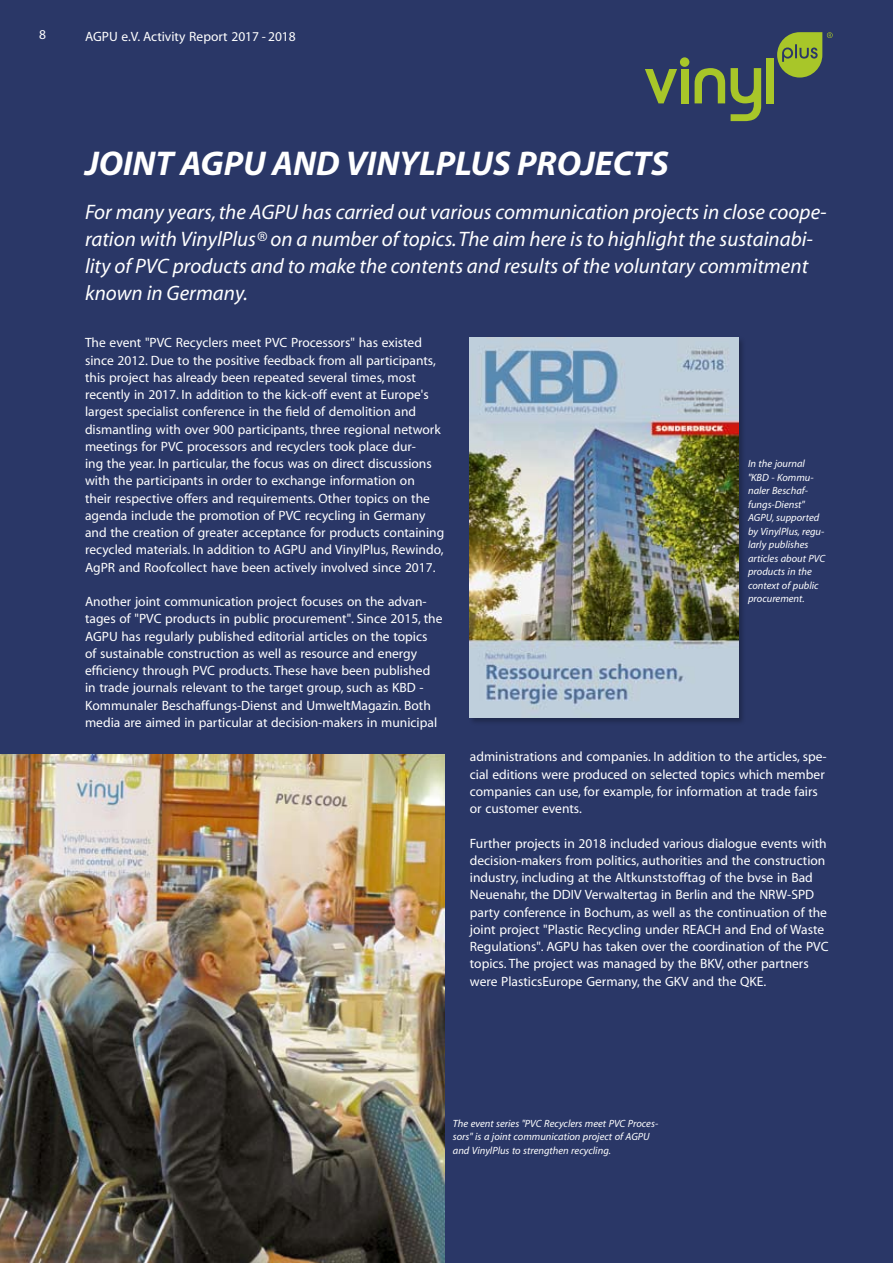
<style>
.page{position:relative;width:893px;height:1263px;background:#2a3767}
.page>*{position:absolute;margin:0;border:0;box-sizing:border-box;transform-origin:0 0}
.t1{font:italic 700 34.5px "Myriad";color:#fff}
.t2{font:italic 21px/27px "Myriad";color:#fff}
.t3{font:13.5px/17.2px "Myriad";color:#fff}
.t4{font:italic 10.5px/13.5px "Myriad";color:#fff}
</style>
<div class="page">
<div style="left:468px;top:336px;width:278px;height:389px;background:#000;opacity:.26"></div>
<img style="left:470px;top:338px;width:269px;height:380px">
<img style="left:0;top:754px;width:444px;height:509px">
<svg style="left:645px;top:69px;width:32px;height:34px"></svg>
<div style="left:681px;top:69px;width:7px;height:34px;background:#a8c629"></div>
<svg style="left:695px;top:68px;width:30px;height:35px"></svg>
<svg style="left:731px;top:68px;width:30px;height:53px"></svg>
<div style="left:766px;top:58px;width:8px;height:45px;background:#a8c629"></div>
<div style="left:680px;top:57px;width:9px;height:10px;background:#a8c629;border-radius:50%"></div>
<svg style="left:777px;top:32px;width:56px;height:46px"></svg>
<p class="t3" style="left:39px;top:27px;width:8px">8</p>
<p class="t3" style="left:85px;top:28px;width:212px">AGPU e.V. Activity Report 2017 - 2018</p>
<h1 class="t1" style="left:85px;top:146px;width:585px">JOINT AGPU AND VINYLPLUS PROJECTS</h1>
<p class="t2" style="left:85px;top:200px;width:743px">For many years, the AGPU has carried out various communication projects in close coope&shy;ration with VinylPlus® on a number of topics. The aim here is to highlight the sustainabi&shy;lity of PVC products and to make the contents and results of the voluntary commitment known in Germany.</p>
<p class="t3" style="left:85px;top:335px;width:361px">The event "PVC Recyclers meet PVC Processors" has existed since 2012. Due to the positive feedback from all participants, this project has already been repeated several times, most recently in 2017. In addition to the kick-off event at Europe's largest specialist conference in the field of demolition and dismantling with over 900 participants, three regional network meetings for PVC processors and recyclers took place dur-<br>ing the year. In particular, the focus was on direct discussions with the participants in order to exchange information on their respective offers and requirements. Other topics on the agenda include the promotion of PVC recycling in Germany and the creation of greater acceptance for products containing recycled materials. In addition to AGPU and VinylPlus, Rewindo, AgPR and Roofcollect have been actively involved since 2017.</p>
<p class="t3" style="left:85px;top:593px;width:359px">Another joint communication project focuses on the advan&shy;tages of "PVC products in public procurement". Since 2015, the AGPU has regularly published editorial articles on the topics<br>of sustainable construction as well as resource and energy efficiency through PVC products. These have been published in trade journals relevant to the target group, such as KBD - Kommunaler Beschaffungs-Dienst and UmweltMagazin. Both media are aimed in particular at decision-makers in municipal</p>
<p class="t4" style="left:748px;top:457px;width:79px">In the journal "KBD - Kommu&shy;naler Beschaf&shy;fungs-Dienst"<br>AGPU, supported by VinylPlus, regu&shy;larly publishes articles about PVC products in the context of public procurement.</p>
<p class="t3" style="left:470px;top:749px;width:358px">administrations and companies. In addition to the articles, spe&shy;cial editions were produced on selected topics which member companies can use, for example, for information at trade fairs or customer events.</p>
<p class="t3" style="left:470px;top:835px;width:360px">Further projects in 2018 included various dialogue events with decision-makers from politics, authorities and the construction industry, including at the Altkunststofftag of the bvse in Bad Neuenahr, the DDIV Verwaltertag in Berlin and the NRW-SPD party conference in Bochum, as well as the continuation of the joint project "Plastic Recycling under REACH and End of Waste Regulations". AGPU has taken over the coordination of the PVC topics. The project was managed by the BKV, other partners were PlasticsEurope Germany, the GKV and the QKE.</p>
<p class="t4" style="left:453px;top:1117px;width:207px">The event series "PVC Recyclers meet PVC Proces&shy;sors" is a joint communication project of AGPU and VinylPlus to strengthen recycling.</p>
</div>
